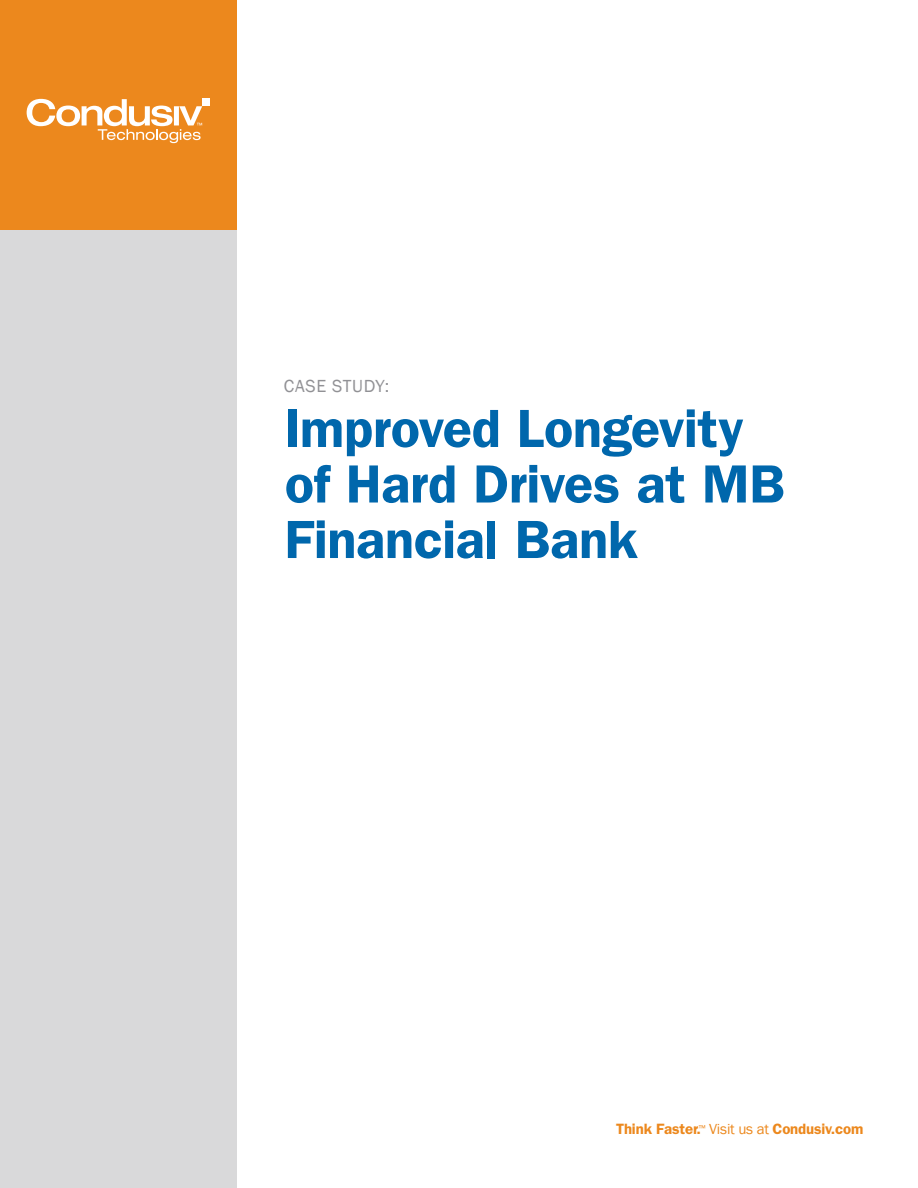
<style>
.page{position:relative;width:918px;height:1188px;background:#fff}
.page>*{position:absolute;margin:0;border:0;box-sizing:border-box;transform-origin:0 0}
.t1{font:600 54px/55.5px "Franklin Gothic";letter-spacing:-.01em;color:#0067ac}
.t2{font:18px "Franklin Gothic";letter-spacing:.04em;color:#919195}
.t3{font:600 15px "Franklin Gothic";letter-spacing:-.01em;color:#ec881d}
.s1{font-weight:400}
</style>
<div class="page">
<div style="left:0;top:0;width:237px;height:1188px;background:#d9d9da"></div>
<div style="left:0;top:0;width:237px;height:230px;background:#ec881d"></div>
<svg style="left:27px;top:98px;width:183px;height:46px"></svg>
<p class="t2" style="left:284px;top:374px;width:107px">Case Study:</p>
<p class="t1" style="left:284px;top:401px;width:502px">Improved Longevity of Hard Drives at MB<br>Financial Bank</p>
<p class="t3" style="left:616px;top:1120px;width:249px">Think Faster.<sup>™</sup> <span class="s1">Visit us at</span> Condusiv.com</p>
</div>
